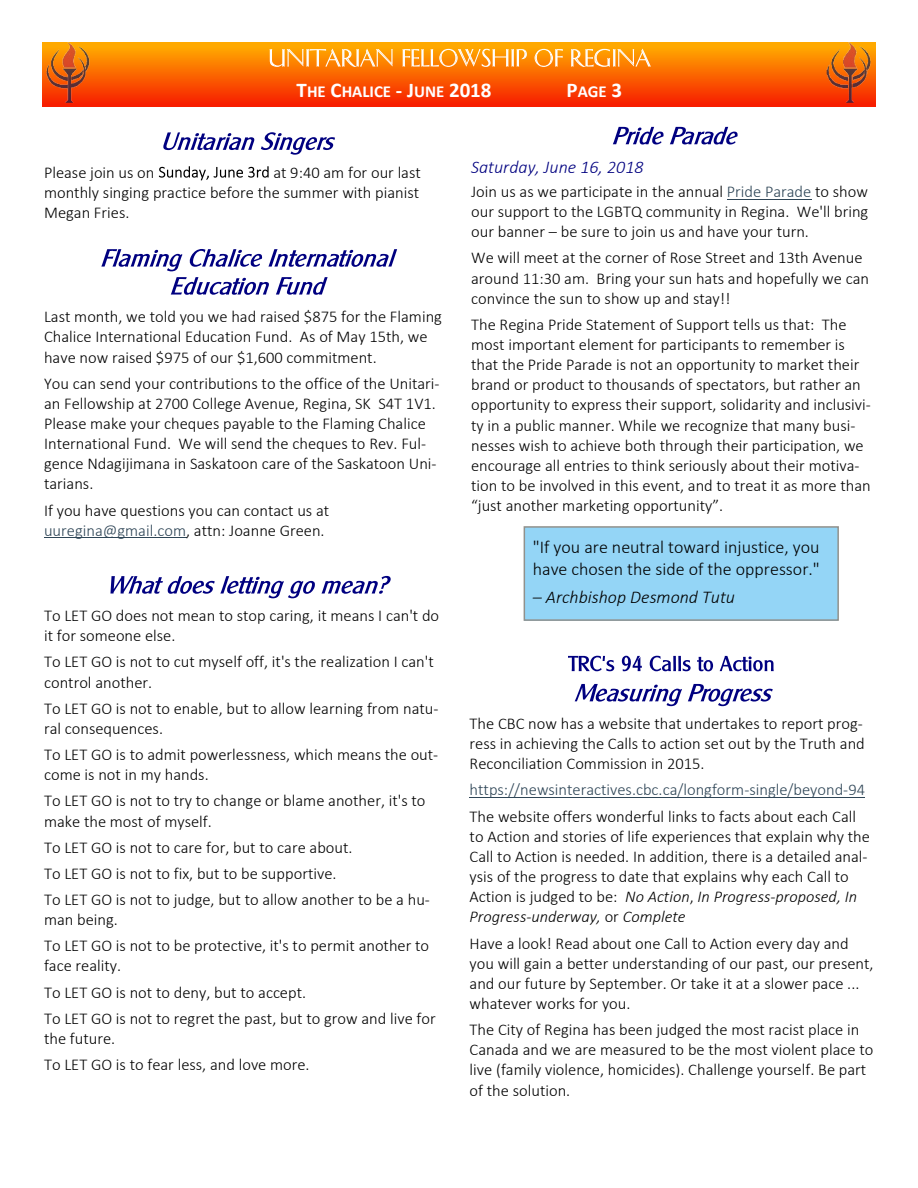
<style>
.page{position:relative;width:918px;height:1188px;background:#fff}
.page>*{position:absolute;margin:0;border:0;box-sizing:border-box;transform-origin:0 0}
.t1{font:300 18px/22px "Calibri";color:#000}
.t2{font:italic 300 18px "Calibri";color:#000}
.t3{font:italic 300 18px "Calibri";color:#000080}
.t4{font:700 16.8px "Calibri";color:#fff}
.t5{font:300 16.5px/20.1px "Calibri";color:#000}
.t6{font:300 16.5px "Calibri";color:#2e4556}
.s1{font-size:21px}
.s2{color:#2e4556}
.s3{font-style:italic}
</style>
<div class="page">
<div style="left:43px;top:43px;width:833px;height:63px;background:linear-gradient(to bottom,#ffb100,#f71b00)"></div>
<svg style="left:270px;top:49px;width:123px;height:18px;background:#fdab43"></svg>
<svg style="left:402px;top:49px;width:125px;height:18px;background:#fdad48"></svg>
<svg style="left:535px;top:49px;width:28px;height:18px"></svg>
<svg style="left:571px;top:49px;width:80px;height:18px"></svg>
<img style="left:46px;top:42px;width:44px;height:60px">
<img style="left:827px;top:42px;width:43px;height:60px">
<svg style="left:163px;top:132px;width:92px;height:18px"></svg>
<svg style="left:261px;top:132px;width:74px;height:23px"></svg>
<svg style="left:159px;top:166px;width:110px;height:14px"></svg>
<svg style="left:101px;top:249px;width:81px;height:22px"></svg>
<svg style="left:189px;top:249px;width:73px;height:18px"></svg>
<svg style="left:268px;top:249px;width:129px;height:18px"></svg>
<svg style="left:171px;top:277px;width:98px;height:18px"></svg>
<svg style="left:276px;top:277px;width:52px;height:18px"></svg>
<hr style="left:44px;top:537px;width:142px;height:1px;background:#2e4556">
<svg style="left:110px;top:576px;width:205px;height:22px"></svg>
<svg style="left:322px;top:576px;width:69px;height:18px"></svg>
<div style="left:524px;top:527px;width:314px;height:93px;background:#94d5f6"></div>
<div style="left:524px;top:526px;width:315px;height:95px;border:2px solid #91918c"></div>
<svg style="left:568px;top:656px;width:46px;height:15px"></svg>
<svg style="left:622px;top:656px;width:20px;height:15px"></svg>
<svg style="left:650px;top:656px;width:41px;height:15px"></svg>
<svg style="left:697px;top:657px;width:16px;height:14px"></svg>
<svg style="left:720px;top:656px;width:54px;height:15px"></svg>
<svg style="left:575px;top:684px;width:107px;height:22px"></svg>
<svg style="left:688px;top:684px;width:85px;height:22px"></svg>
<hr style="left:470px;top:797px;width:395px;height:1px;background:#2e4556">
<svg style="left:613px;top:127px;width:51px;height:18px"></svg>
<svg style="left:670px;top:127px;width:68px;height:18px"></svg>
<hr style="left:727px;top:199px;width:84px;height:1px;background:#2e4556">
<p class="t4" style="left:297px;top:84px;width:197px"><span class="s1">T</span>HE <span class="s1">C</span>HALICE <span class="s1">- J</span>UNE <span class="s1">2018</span></p>
<p class="t4" style="left:567px;top:84px;width:57px"><span class="s1">P</span>AGE <span class="s1">3</span></p>
<p class="t5" style="left:44px;top:163px;width:378px;text-align:justify;text-indent:229px">at 9:40 am for our last monthly singing practice before the summer with pianist Megan Fries.</p>
<p class="t5" style="left:44px;top:163px;width:112px">Please join us on</p>
<p class="t5" style="left:44px;top:308px;width:399px">Last month, we told you we had raised $875 for the Flaming<br>Chalice International Education Fund. As of May 15th, we have now raised $975 of our $1,600 commitment.</p>
<p class="t5" style="left:44px;top:374px;width:397px">You can send your contributions to the office of the Unitari&shy;an Fellowship at 2700 College Avenue, Regina, SK S4T 1V1.<br>Please make your cheques payable to the Flaming Chalice International Fund. We will send the cheques to Rev. Ful&shy;gence Ndagijimana in Saskatoon care of the Saskatoon Uni&shy;tarians.</p>
<p class="t5" style="left:44px;top:501px;width:287px">If you have questions you can contact us at <span class="s2">uuregina@gmail.com</span>, attn: Joanne Green.</p>
<p class="t5" style="left:44px;top:607px;width:397px">To LET GO does not mean to stop caring, it means I can't do it for someone else.</p>
<p class="t5" style="left:44px;top:653px;width:391px">To LET GO is not to cut myself off, it's the realization I can't control another.</p>
<p class="t5" style="left:44px;top:700px;width:396px">To LET GO is not to enable, but to allow learning from natu&shy;ral consequences.</p>
<p class="t5" style="left:44px;top:746px;width:396px">To LET GO is to admit powerlessness, which means the out&shy;come is not in my hands.</p>
<p class="t5" style="left:44px;top:792px;width:383px">To LET GO is not to try to change or blame another, it's to make the most of myself.</p>
<p class="t5" style="left:44px;top:836px;width:387px;line-height:26.1px">To LET GO is not to care for, but to care about.<br>To LET GO is not to fix, but to be supportive.<br>To LET GO is not to judge, but to allow another to be a hu-</p>
<p class="t5" style="left:44px;top:908px;width:387px;line-height:26.1px">man being.<br>To LET GO is not to be protective, it's to permit another to</p>
<p class="t5" style="left:44px;top:954px;width:393px;line-height:26.1px">face reality.<br>To LET GO is not to deny, but to accept.<br>To LET GO is not to regret the past, but to grow and live for</p>
<p class="t5" style="left:44px;top:1027px;width:267px;line-height:26.1px">the future.<br>To LET GO is to fear less, and love more.</p>
<p class="t3" style="left:471px;top:160px;width:174px">Saturday, June 16, 2018</p>
<p class="t5" style="left:471px;top:183px;width:399px;text-align:justify">Join us as we participate in the annual <span class="s2">Pride Parade</span> to show our support to the LGBTQ community in Regina. We'll bring our banner – be sure to join us and have your turn.</p>
<p class="t5" style="left:471px;top:249px;width:399px">We will meet at the corner of Rose Street and 13th Avenue around 11:30 am. Bring your sun hats and hopefully we can convince the sun to show up and stay!!</p>
<p class="t5" style="left:471px;top:316px;width:401px">The Regina Pride Statement of Support tells us that: The most important element for participants to remember is that the Pride Parade is not an opportunity to market their brand or product to thousands of spectators, but rather an opportunity to express their support, solidarity and inclusivi&shy;ty in a public manner. While we recognize that many busi&shy;nesses wish to achieve both through their participation, we encourage all entries to think seriously about their motiva&shy;tion to be involved in this event, and to treat it as more than “just another marketing opportunity”.</p>
<p class="t1" style="left:533px;top:538px;width:288px">"If you are neutral toward injustice, you have chosen the side of the oppressor."</p>
<p class="t2" style="left:533px;top:590px;width:204px">– Archbishop Desmond Tutu</p>
<p class="t5" style="left:470px;top:715px;width:397px">The CBC now has a website that undertakes to report prog&shy;ress in achieving the Calls to action set out by the Truth and<br>Reconciliation Commission in 2015.</p>
<p class="t6" style="left:470px;top:783px;width:397px">https://newsinteractives.cbc.ca/longform-single/beyond-94</p>
<p class="t5" style="left:470px;top:807px;width:402px">The website offers wonderful links to facts about each Call to Action and stories of life experiences that explain why the Call to Action is needed. In addition, there is a detailed anal&shy;ysis of the progress to date that explains why each Call to Action is judged to be: <span class="s3">No Action</span>, <span class="s3">In Progress-proposed, In Progress-underway,</span> or <span class="s3">Complete</span></p>
<p class="t5" style="left:470px;top:934px;width:405px">Have a look! Read about one Call to Action every day and you will gain a better understanding of our past, our present, and our future by September. Or take it at a slower pace ... whatever works for you.</p>
<p class="t5" style="left:470px;top:1021px;width:405px">The City of Regina has been judged the most racist place in Canada and we are measured to be the most violent place to live (family violence, homicides). Challenge yourself. Be part of the solution.</p>
</div>
